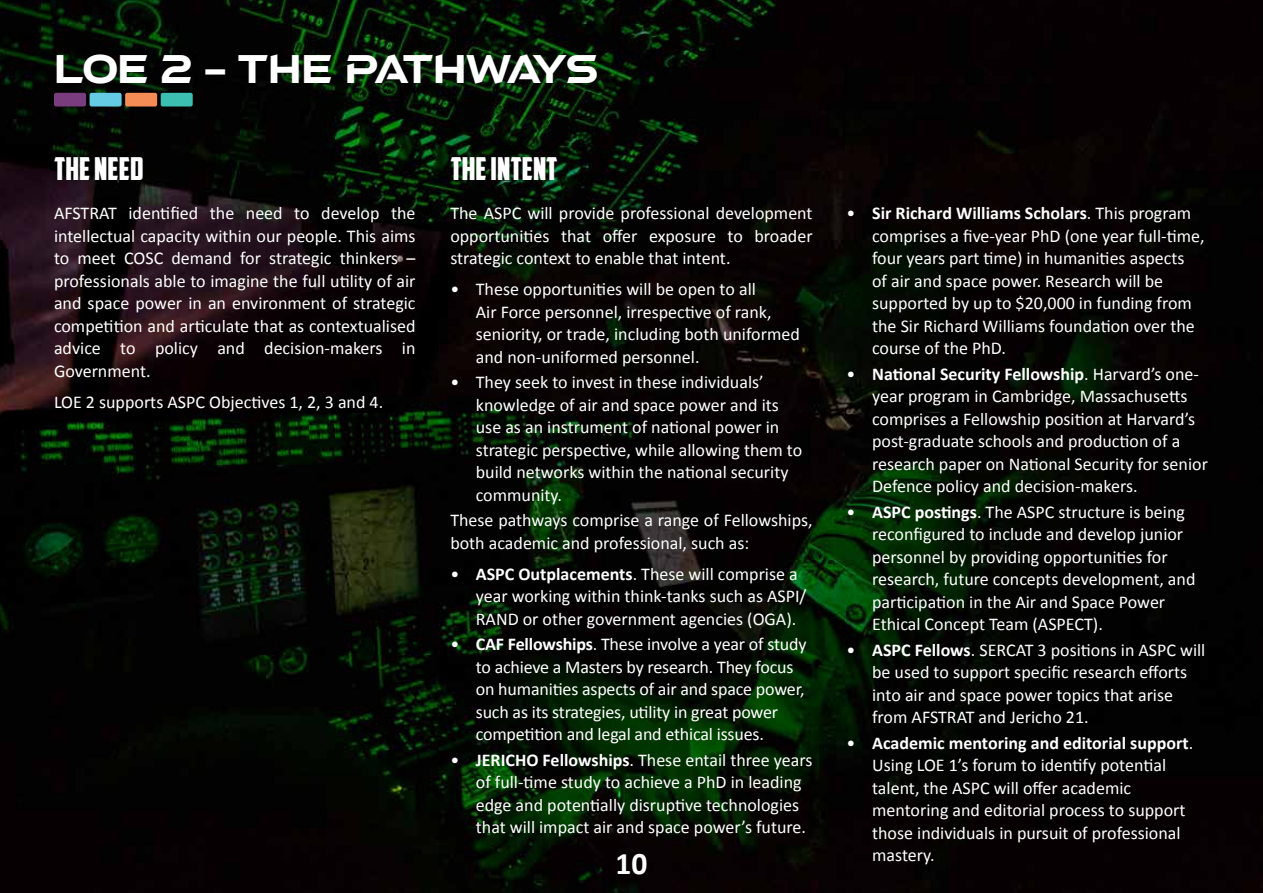
<style>
.page{position:relative;width:1263px;height:893px;background:#fff}
.page>*{position:absolute;margin:0;border:0;box-sizing:border-box;transform-origin:0 0}
.t1{font:36px "a Atmospheric";color:#fff}
.t2{font:31.5px "American Captain";color:#fff}
.t3{font:700 31.5px "Calibri";color:#fff}
.t4{font:18px/22.5px "Calibri";color:#fff}
.s1{font-weight:700}
</style>
<div class="page">
<img style="left:0;top:0;width:1263px;height:893px">
<div style="left:54px;top:93px;width:32px;height:14px;background:#793d7f;border-radius:2px"></div>
<div style="left:90px;top:93px;width:32px;height:14px;background:#65cbe5;border-radius:2px"></div>
<div style="left:125px;top:93px;width:32px;height:14px;background:#f68c55;border-radius:2px"></div>
<div style="left:161px;top:93px;width:32px;height:14px;background:#3cbeb0;border-radius:2px"></div>
<h1 class="t1" style="left:54px;top:53px;width:546px">LOE 2 - THE PATHWAYS</h1>
<h2 class="t2" style="left:54px;top:150px;width:91px">THE NEED</h2>
<p class="t4" style="left:54px;top:202px;width:363px;text-align:justify">AFSTRAT identified the need to develop the intellectual capacity within our people. This aims to meet COSC demand for strategic thinkers – professionals able to imagine the full utility of air and space power in an environment of strategic competition and articulate that as contextualised advice to policy and decision-makers in Government.</p>
<p class="t4" style="left:54px;top:391px;width:331px">LOE 2 supports ASPC Objectives 1, 2, 3 and 4.</p>
<h2 class="t2" style="left:450px;top:150px;width:109px">THE INTENT</h2>
<p class="t4" style="left:450px;top:202px;width:364px;text-align:justify">The ASPC will provide professional development opportunities that offer exposure to broader strategic context to enable that intent.</p>
<p class="t4" style="left:476px;top:278px;width:325px;text-indent:-26px">• These opportunities will be open to all<br>Air Force personnel, irrespective of rank, seniority, or trade, including both uniformed and non-uniformed personnel.</p>
<p class="t4" style="left:476px;top:371px;width:328px;text-indent:-26px">• They seek to invest in these individuals’ knowledge of air and space power and its use as an instrument of national power in strategic perspective, while allowing them to build networks within the national security community.</p>
<p class="t4" style="left:450px;top:509px;width:364px">These pathways comprise a range of Fellowships, both academic and professional, such as:</p>
<p class="t4" style="left:476px;top:563px;width:332px;text-indent:-26px">• <span class="s1">ASPC Outplacements</span>. These will comprise a year working within think-tanks such as ASPI/<br>RAND or other government agencies (OGA).</p>
<p class="t4" style="left:476px;top:633px;width:332px;text-indent:-26px">• <span class="s1">CAF Fellowships</span>. These involve a year of study to achieve a Masters by research. They focus on humanities aspects of air and space power, such as its strategies, utility in great power competition and legal and ethical issues.</p>
<p class="t4" style="left:476px;top:749px;width:338px;text-indent:-26px">• <span class="s1">JERICHO Fellowships</span>. These entail three years of full-time study to achieve a PhD in leading edge and potentially disruptive technologies that will impact air and space power’s future.</p>
<h2 class="t3" style="left:615px;top:843px;width:33px">10</h2>
<p class="t4" style="left:872px;top:202px;width:334px;text-indent:-26px">• <span class="s1">Sir Richard Williams Scholars</span>. This program comprises a five-year PhD (one year full-time, four years part time) in humanities aspects<br>of air and space power. Research will be supported by up to $20,000 in funding from the Sir Richard Williams foundation over the course of the PhD.</p>
<p class="t4" style="left:872px;top:363px;width:337px;text-indent:-26px">• <span class="s1">National Security Fellowship</span>. Harvard’s one&shy;year program in Cambridge, Massachusetts comprises a Fellowship position at Harvard’s post-graduate schools and production of a research paper on National Security for senior Defence policy and decision-makers.</p>
<p class="t4" style="left:872px;top:501px;width:325px;text-indent:-26px">• <span class="s1">ASPC postings</span>. The ASPC structure is being reconfigured to include and develop junior personnel by providing opportunities for research, future concepts development, and participation in the Air and Space Power Ethical Concept Team (ASPECT).</p>
<p class="t4" style="left:872px;top:639px;width:335px;text-indent:-26px">• <span class="s1">ASPC Fellows</span>. SERCAT 3 positions in ASPC will be used to support specific research efforts into air and space power topics that arise from AFSTRAT and Jericho 21.</p>
<p class="t4" style="left:872px;top:732px;width:322px;text-indent:-26px">• <span class="s1">Academic mentoring and editorial support</span>.<br>Using LOE 1’s forum to identify potential talent, the ASPC will offer academic mentoring and editorial process to support those individuals in pursuit of professional mastery.</p>
</div>
